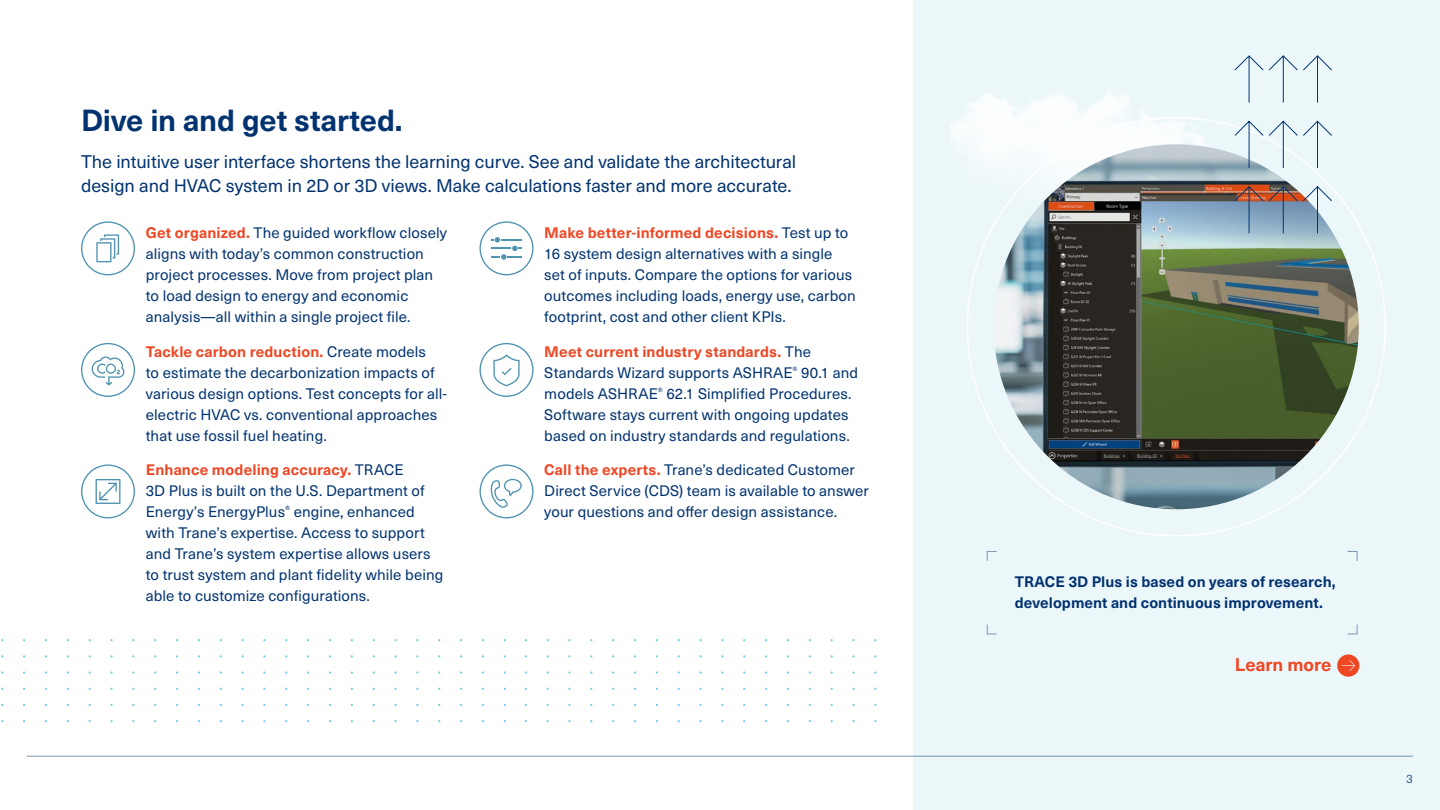
<style>
.page{position:relative;width:1440px;height:810px;background:#fff}
.page>*{position:absolute;margin:0;border:0;box-sizing:border-box;transform-origin:0 0}
.t1{font:700 30px "Neue Haas Unica W1 G";letter-spacing:-.005em;color:#023370}
.t2{font:18px/24px "Neue Haas Unica W1 G";letter-spacing:-.005em;color:#023370}
.t3{font:700 18px "Neue Haas Unica W1 G";letter-spacing:-.005em;color:#ef4623}
.t4{font:15px/21px "Neue Haas Unica W1 G";letter-spacing:.005em;color:#023370}
.t5{font:700 15px/21px "Neue Haas Unica W1 G";letter-spacing:.005em;color:#023370}
.t6{font:12px "Neue Haas Unica W1 G";color:#406793}
.s1{font-weight:700;color:#ef4623}
</style>
<div class="page">
<hr style="left:27px;top:756px;width:1386px;height:1px;background:#7d98b6">
<div style="left:913px;top:0;width:527px;height:810px;background:#ecf7fa"></div>
<svg style="left:81px;top:221px;width:54px;height:54px"></svg>
<svg style="left:479px;top:221px;width:54px;height:54px"></svg>
<svg style="left:81px;top:343px;width:54px;height:54px"></svg>
<svg style="left:479px;top:343px;width:54px;height:54px"></svg>
<svg style="left:81px;top:464px;width:54px;height:54px"></svg>
<svg style="left:479px;top:464px;width:54px;height:54px"></svg>
<div style="left:1337px;top:654px;width:22px;height:23px;background:#ef4623;border-radius:50%"></div>
<svg style="left:1341px;top:660px;width:14px;height:11px"></svg>
<svg style="left:986px;top:624px;width:11px;height:11px"></svg>
<svg style="left:1347px;top:624px;width:11px;height:11px"></svg>
<svg style="left:1347px;top:551px;width:11px;height:10px"></svg>
<svg style="left:986px;top:551px;width:11px;height:10px"></svg>
<img style="left:950px;top:93px;width:265px;height:191px">
<img style="left:994px;top:144px;width:364px;height:365px;border-radius:182px">
<svg style="left:1233px;top:55px;width:100px;height:179px"></svg>
<h1 class="t1" style="left:81px;top:97px;width:323px">Dive in and get started.</h1>
<p class="t2" style="left:81px;top:149px;width:717px">The intuitive user interface shortens the learning curve. See and validate the architectural design and HVAC system in 2D or 3D views. Make calculations faster and more accurate.</p>
<p class="t4" style="left:146px;top:222px;width:303px"><span class="s1">Get organized.</span> The guided workflow closely aligns with today’s common construction project processes. Move from project plan to load design to energy and economic analysis—all within a single project file.</p>
<p class="t4" style="left:146px;top:340px;width:303px"><span class="s1">Tackle carbon reduction.</span> Create models<br>to estimate the decarbonization impacts of various design options. Test concepts for all&shy;electric HVAC vs. conventional approaches that use fossil fuel heating.</p>
<p class="t4" style="left:146px;top:459px;width:299px"><span class="s1">Enhance modeling accuracy.</span> TRACE<br>3D Plus is built on the U.S. Department of Energy’s EnergyPlus<sup>®</sup> engine, enhanced with Trane’s expertise. Access to support and Trane’s system expertise allows users to trust system and plant fidelity while being able to customize configurations.</p>
<p class="t4" style="left:544px;top:222px;width:313px"><span class="s1">Make better-informed decisions.</span> Test up to 16 system design alternatives with a single set of inputs. Compare the options for various outcomes including loads, energy use, carbon footprint, cost and other client KPIs.</p>
<p class="t4" style="left:544px;top:340px;width:315px"><span class="s1">Meet current industry standards.</span> The Standards Wizard supports ASHRAE<sup>®</sup> 90.1 and models ASHRAE<sup>®</sup> 62.1 Simplified Procedures.<br>Software stays current with ongoing updates based on industry standards and regulations.</p>
<p class="t4" style="left:544px;top:459px;width:326px"><span class="s1">Call the experts.</span> Trane’s dedicated Customer<br>Direct Service (CDS) team is available to answer your questions and offer design assistance.</p>
<p class="t5" style="left:1015px;top:570px;width:322px">TRACE 3D Plus is based on years of research, development and continuous improvement.</p>
<p class="t3" style="left:1235px;top:651px;width:98px">Learn more</p>
<p class="t6" style="left:1406px;top:770px;width:8px">3</p>
</div>
